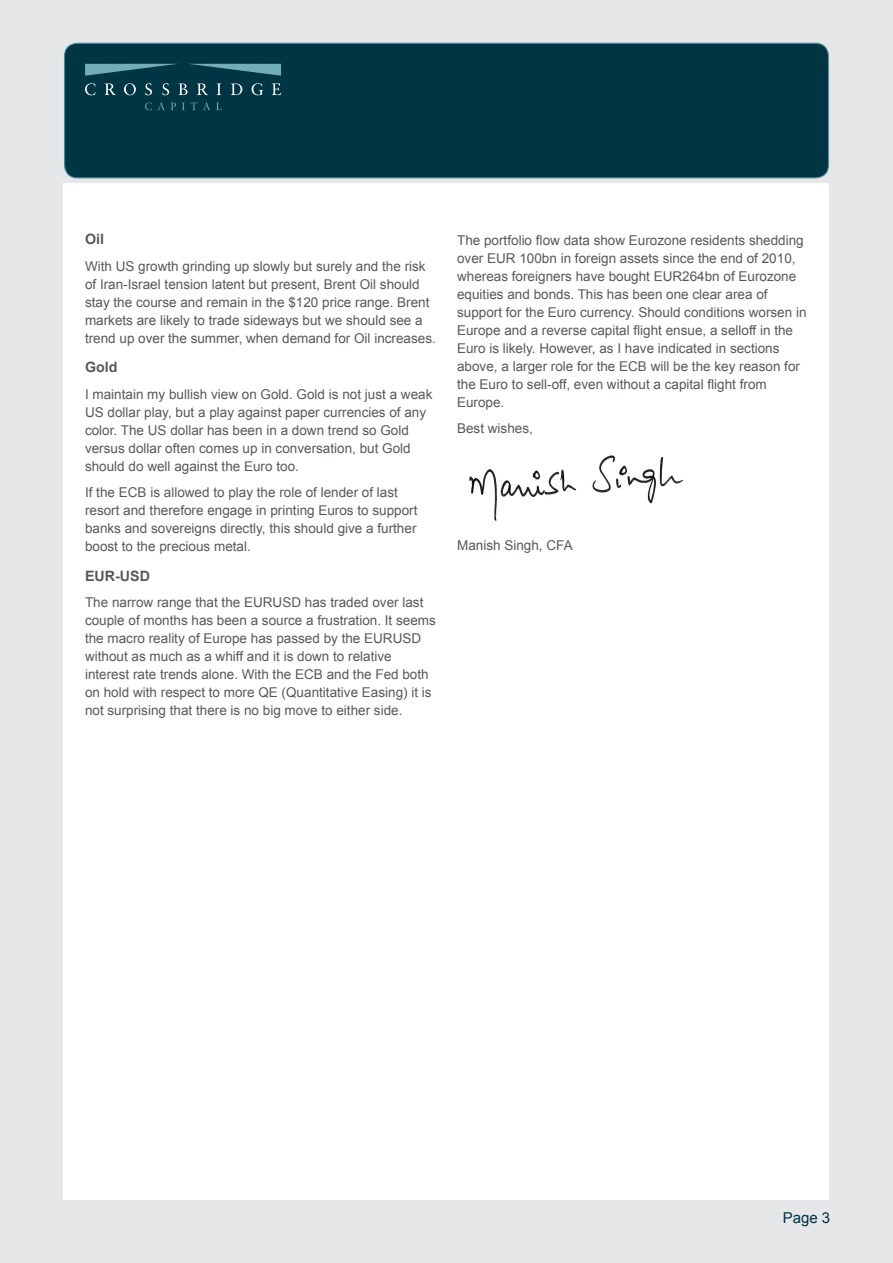
<style>
.page{position:relative;width:893px;height:1263px;background:#e6e7e9}
.page>*{position:absolute;margin:0;border:0;box-sizing:border-box;transform-origin:0 0}
.t1{font:15px "Arial";color:#003644}
._06__head_level_1{font:700 14.25px "Arial";color:#57585a}
._07__body_copy{font:13.5px/18px "Arial";color:#57585a}
</style>
<div class="page">
<div style="left:64px;top:183px;width:765px;height:1016px;background:#fff"></div>
<img style="left:469px;top:455px;width:215px;height:66px">
<div style="left:65px;top:43px;width:763px;height:135px;background:#003644;border-radius:13px"></div>
<div style="left:64px;top:43px;width:765px;height:135px;border:1px solid #488998;border-radius:13px"></div>
<svg style="left:85px;top:64px;width:91px;height:12px"></svg>
<svg style="left:190px;top:64px;width:91px;height:12px"></svg>
<svg style="left:85px;top:83px;width:10px;height:12px"></svg>
<svg style="left:105px;top:83px;width:11px;height:12px"></svg>
<svg style="left:124px;top:83px;width:12px;height:12px"></svg>
<svg style="left:145px;top:83px;width:7px;height:12px"></svg>
<svg style="left:162px;top:83px;width:7px;height:12px"></svg>
<svg style="left:179px;top:83px;width:8px;height:12px"></svg>
<svg style="left:197px;top:83px;width:11px;height:12px"></svg>
<svg style="left:217px;top:83px;width:4px;height:12px"></svg>
<svg style="left:231px;top:83px;width:11px;height:12px"></svg>
<svg style="left:252px;top:83px;width:11px;height:12px"></svg>
<svg style="left:272px;top:83px;width:9px;height:12px"></svg>
<svg style="left:145px;top:102px;width:7px;height:8px"></svg>
<svg style="left:158px;top:102px;width:7px;height:8px"></svg>
<svg style="left:171px;top:103px;width:5px;height:7px"></svg>
<svg style="left:182px;top:103px;width:3px;height:7px"></svg>
<svg style="left:191px;top:102px;width:6px;height:8px"></svg>
<svg style="left:203px;top:102px;width:7px;height:8px"></svg>
<svg style="left:216px;top:103px;width:6px;height:7px"></svg>
<p class="_06__head_level_1" style="left:85px;top:230px;width:21px">Oil</p>
<p class="_07__body_copy" style="left:85px;top:257px;width:352px">With US growth grinding up slowly but surely and the risk of Iran-Israel tension latent but present, Brent Oil should stay the course and remain in the $120 price range. Brent markets are likely to trade sideways but we should see a trend up over the summer, when demand for Oil increases.</p>
<p class="_06__head_level_1" style="left:85px;top:358px;width:34px">Gold</p>
<p class="_07__body_copy" style="left:85px;top:385px;width:349px">I maintain my bullish view on Gold. Gold is not just a weak US dollar play, but a play against paper currencies of any color. The US dollar has been in a down trend so Gold versus dollar often comes up in conversation, but Gold should do well against the Euro too.</p>
<p class="_07__body_copy" style="left:85px;top:484px;width:334px">If the ECB is allowed to play the role of lender of last resort and therefore engage in printing Euros to support banks and sovereigns directly, this should give a further boost to the precious metal.</p>
<p class="_06__head_level_1" style="left:85px;top:566px;width:66px">EUR-USD</p>
<p class="_07__body_copy" style="left:85px;top:594px;width:352px">The narrow range that the EURUSD has traded over last couple of months has been a source a frustration. It seems the macro reality of Europe has passed by the EURUSD without as much as a whiff and it is down to relative interest rate trends alone. With the ECB and the Fed both on hold with respect to more QE (Quantitative Easing) it is not surprising that there is no big move to either side.</p>
<p class="_07__body_copy" style="left:457px;top:231px;width:351px">The portfolio flow data show Eurozone residents shedding over EUR 100bn in foreign assets since the end of 2010, whereas foreigners have bought EUR264bn of Eurozone equities and bonds. This has been one clear area of support for the Euro currency. Should conditions worsen in Europe and a reverse capital flight ensue, a selloff in the Euro is likely. However, as I have indicated in sections above, a larger role for the ECB will be the key reason for the Euro to sell-off, even without a capital flight from Europe.</p>
<p class="_07__body_copy" style="left:457px;top:420px;width:77px">Best wishes,</p>
<p class="_07__body_copy" style="left:457px;top:536px;width:117px">Manish Singh, CFA</p>
<p class="t1" style="left:783px;top:1208px;width:49px">Page 3</p>
</div>
